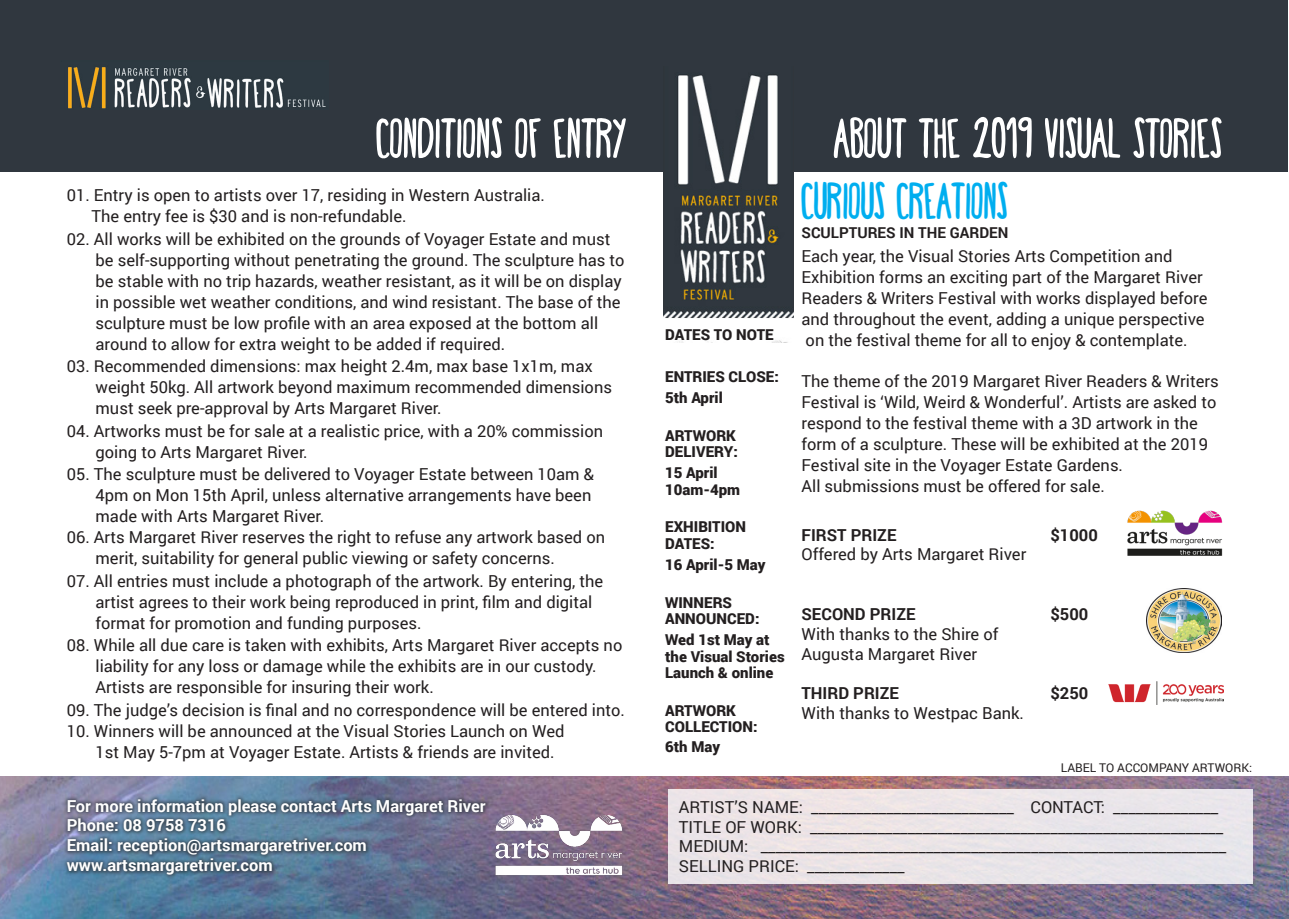
<style>
.page{position:relative;width:1289px;height:919px;background:#fff}
.page>*{position:absolute;margin:0;border:0;box-sizing:border-box;transform-origin:0 0}
.t1{font:condensed 54px "Happy Fox";color:#fff}
.t2{font:condensed 49.5px "Happy Fox";color:#00aeef}
.t3{font:16.5px/21px "Roboto";color:#231f20}
.t4{font:700 16.5px/19.8px "Roboto";color:#fff}
.t5{font:700 16.5px "Roboto";color:#231f20}
.t6{font:900 15px/16.5px "Roboto";color:#231f20}
.t7{font:700 15px "Roboto";color:#231f20}
.t8{font:12px "Roboto";color:#231f20}
</style>
<div class="page">
<div style="left:1px;top:0;width:1287px;height:171px;background:#30373f"></div>
<img style="left:663px;top:74px;width:130px;height:268px">
<img style="left:0;top:776px;width:1288px;height:142px">
<div style="left:63px;top:795px;width:428px;height:84px;background:#30373f;opacity:.75"></div>
<img style="left:480px;top:799px;width:160px;height:93px">
<img style="left:1146px;top:588px;width:75px;height:64px">
<img style="left:1127px;top:510px;width:96px;height:46px">
<img style="left:1108px;top:681px;width:115px;height:23px">
<div style="left:668px;top:789px;width:585px;height:94px;background:#eae5e8"></div>
<img style="left:68px;top:67px;width:258px;height:42px">
<p class="t1" style="left:376px;top:105px;width:251px">CONDITIONS OF ENTRY</p>
<p class="t1" style="left:833px;top:105px;width:390px">ABOUT THE 2019 VISUAL STORIES</p>
<p class="t3" style="left:91px;top:184px;width:455px;text-indent:-25px">01. Entry is open to artists over 17, residing in Western Australia.<br>The entry fee is $30 and is non-refundable.</p>
<p class="t3" style="left:96px;top:227px;width:530px;text-indent:-29px">02. All works will be exhibited on the grounds of Voyager Estate and must be self-supporting without penetrating the ground. The sculpture has to be stable with no trip hazards, weather resistant, as it will be on display in possible wet weather conditions, and wind resistant. The base of the sculpture must be low profile with an area exposed at the bottom all around to allow for extra weight to be added if required.</p>
<p class="t3" style="left:96px;top:355px;width:518px;text-indent:-29px">03. Recommended dimensions: max height 2.4m, max base 1x1m, max weight 50kg. All artwork beyond maximum recommended dimensions must seek pre-approval by Arts Margaret River.</p>
<p class="t3" style="left:96px;top:419px;width:509px;text-indent:-29px">04. Artworks must be for sale at a realistic price, with a 20% commission going to Arts Margaret River.</p>
<p class="t3" style="left:96px;top:463px;width:500px;text-indent:-29px">05. The sculpture must be delivered to Voyager Estate between 10am &amp;<br>4pm on Mon 15th April, unless alternative arrangements have been made with Arts Margaret River.</p>
<p class="t3" style="left:96px;top:526px;width:511px;text-indent:-29px">06. Arts Margaret River reserves the right to refuse any artwork based on merit, suitability for general public viewing or safety concerns.</p>
<p class="t3" style="left:96px;top:569px;width:509px;text-indent:-29px">07. All entries must include a photograph of the artwork. By entering, the artist agrees to their work being reproduced in print, film and digital format for promotion and funding purposes.</p>
<p class="t3" style="left:96px;top:634px;width:528px;text-indent:-29px">08. While all due care is taken with exhibits, Arts Margaret River accepts no liability for any loss or damage while the exhibits are in our custody.<br>Artists are responsible for insuring their work.</p>
<p class="t3" style="left:67px;top:698px;width:559px">09. The judge’s decision is final and no correspondence will be entered into.</p>
<p class="t3" style="left:96px;top:719px;width:470px;text-indent:-29px">10. Winners will be announced at the Visual Stories Launch on Wed<br>1st May 5-7pm at Voyager Estate. Artists &amp; friends are invited.</p>
<p class="t4" style="left:67px;top:795px;width:420px">For more information please contact Arts Margaret River Phone: 08 9758 7316<br>Email: reception@artsmargaretriver.com www.artsmargaretriver.com</p>
<p class="t6" style="left:665px;top:326px;width:110px">DATES TO NOTE</p>
<p class="t6" style="left:665px;top:366px;width:115px;line-height:21px">ENTRIES CLOSE:<br>5th April</p>
<p class="t6" style="left:665px;top:426px;width:74px">ARTWORK<br>DELIVERY:</p>
<p class="t6" style="left:665px;top:464px;width:77px">15 April<br>10am-4pm</p>
<p class="t6" style="left:665px;top:518px;width:82px">EXHIBITION<br>DATES:</p>
<p class="t6" style="left:665px;top:555px;width:102px">16 April-5 May</p>
<p class="t6" style="left:665px;top:593px;width:96px">WINNERS<br>ANNOUNCED:</p>
<p class="t6" style="left:665px;top:630px;width:121px">Wed 1st May at the Visual Stories<br>Launch &amp; online</p>
<p class="t6" style="left:665px;top:701px;width:94px">ARTWORK<br>COLLECTION:</p>
<p class="t6" style="left:665px;top:737px;width:56px">6th May</p>
<p class="t2" style="left:801px;top:170px;width:208px">CURIOUS CREATIONS</p>
<p class="t7" style="left:801px;top:222px;width:208px">SCULPTURES IN THE GARDEN</p>
<p class="t3" style="left:801px;top:245px;width:407px">Each year, the Visual Stories Arts Competition and Exhibition forms an exciting part of the Margaret River Readers &amp; Writers Festival with works displayed before and throughout the event, adding a unique perspective on the festival theme for all to enjoy &amp; contemplate.</p>
<p class="t3" style="left:801px;top:370px;width:419px">The theme of the 2019 Margaret River Readers &amp; Writers Festival is ‘Wild, Weird &amp; Wonderful’. Artists are asked to respond to the festival theme with a 3D artwork in the form of a sculpture. These will be exhibited at the 2019<br>Festival site in the Voyager Estate Gardens.<br>All submissions must be offered for sale.</p>
<p class="t5" style="left:801px;top:523px;width:96px">FIRST PRIZE</p>
<p class="t5" style="left:1050px;top:523px;width:49px">$1000</p>
<p class="t3" style="left:801px;top:543px;width:226px">Offered by Arts Margaret River</p>
<p class="t5" style="left:801px;top:602px;width:116px">SECOND PRIZE</p>
<p class="t5" style="left:1050px;top:602px;width:39px">$500</p>
<p class="t3" style="left:801px;top:623px;width:198px;line-height:19.8px">With thanks to the Shire of<br>Augusta Margaret River</p>
<p class="t5" style="left:801px;top:681px;width:99px">THIRD PRIZE</p>
<p class="t5" style="left:1050px;top:681px;width:39px">$250</p>
<p class="t3" style="left:801px;top:702px;width:224px">With thanks to Westpac Bank.</p>
<p class="t8" style="left:1060px;top:759px;width:193px">LABEL TO ACCOMPANY ARTWORK:</p>
<p class="t3" style="left:679px;top:796px;width:549px;line-height:19.8px">ARTIST’S NAME: ___________________________ CONTACT: ______________ TITLE OF WORK: _______________________________________________________ MEDIUM: ______________________________________________________________ SELLING PRICE: _____________</p>
</div>
